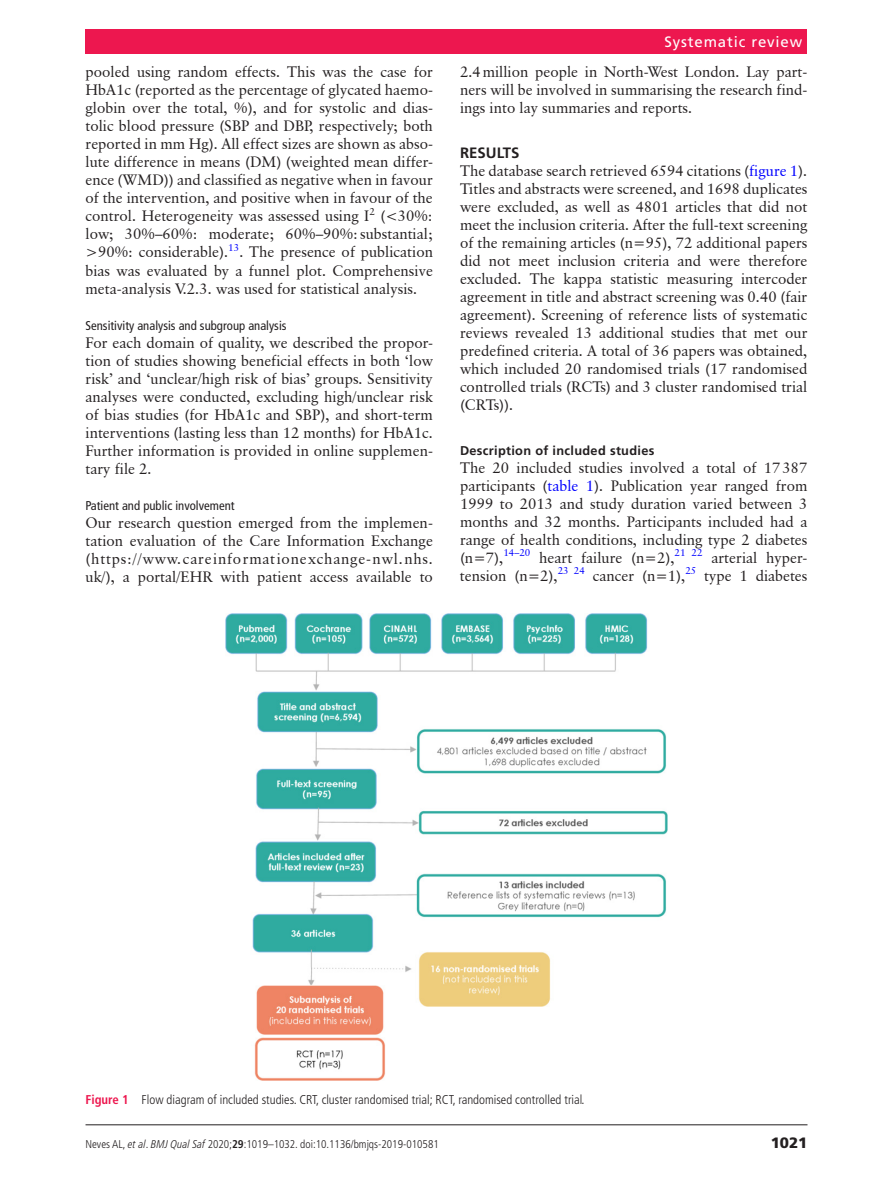
<style>
.page{position:relative;width:893px;height:1191px;background:#fff}
.page>*{position:absolute;margin:0;border:0;box-sizing:border-box;transform-origin:0 0}
.t1{font:15px/18px "Classical Garamond BT";color:#231f20;text-align:justify}
.t2{font:15px "Frutiger LT Std";letter-spacing:.055em;color:#fff}
.t3{font:700 15px "Frutiger LT Std";color:#231f20}
.t4{font:900 15px "Frutiger LT Std";color:#231f20}
.t5{font:300 condensed 12.75px "Frutiger LT Pro";color:#231f20}
.t6{font:condensed 12.75px "Frutiger LT Std";color:#231f20}
.t7{font:700 12.75px "Frutiger LT Std";letter-spacing:.025em;color:#231f20}
.t8{font:300 condensed 11.25px "Frutiger LT Pro";color:#231f20}
.t9{font:9.9px "Classical Garamond BT";color:#00f}
.t10{font:9.9px "Classical Garamond BT";color:#231f20}
.s1{color:#00f}
.s2{font-weight:700;color:#ed174f}
.s3{font-style:italic}
.s4{font-weight:700}
</style>
<div class="page">
<hr style="left:86px;top:1124px;width:721px;height:1px;background:#231f20">
<div style="left:86px;top:30px;width:721px;height:24px;background:#ed174f"></div>
<img style="left:225px;top:613px;width:443px;height:467px">
<p class="t1" style="left:86px;top:63px;width:349px">pooled using random effects. This was the case for HbA1c (reported as the percentage of glycated haemo&shy;globin over the total, %), and for systolic and dias&shy;tolic blood pressure (SBP and DBP, respectively; both reported in mm Hg). All effect sizes are shown as abso&shy;lute difference in means (DM) (weighted mean differ&shy;ence (WMD)) and classified as negative when in favour of the intervention, and positive when in favour of the control. Heterogeneity was assessed using I</p>
<p class="t10" style="left:369px;top:205px;width:7px">2</p>
<p class="t1" style="left:86px;top:207px;width:349px;text-indent:295px">(&lt;30%: low; 30%–60%: moderate; 60%–90%:substantial; &gt;90%: considerable).</p>
<p class="t9" style="left:228px;top:241px;width:13px">13</p>
<p class="t1" style="left:85px;top:243px;width:349px;text-indent:154px">. The presence of publication bias was evaluated by a funnel plot. Comprehensive meta-analysis V.2.3. was used for statistical analysis.</p>
<p class="t6" style="left:86px;top:318px;width:203px">Sensitivity analysis and subgroup analysis</p>
<p class="t1" style="left:86px;top:333px;width:349px">For each domain of quality, we described the propor&shy;tion of studies showing beneficial effects in both ‘low risk’ and ‘unclear/high risk of bias’ groups. Sensitivity analyses were conducted, excluding high/unclear risk of bias studies (for HbA1c and SBP), and short-term interventions (lasting less than 12 months) for HbA1c.<br>Further information is provided in online supplemen&shy;tary file 2.</p>
<p class="t6" style="left:86px;top:498px;width:151px">Patient and public involvement</p>
<p class="t1" style="left:86px;top:513px;width:349px">Our research question emerged from the implemen&shy;tation evaluation of the Care Information Exchange (https://www.careinformationexchange-nwl.nhs. uk/), a portal/EHR with patient access available to</p>
<p class="t2" style="left:665px;top:33px;width:139px">Systematic review</p>
<p class="t1" style="left:460px;top:63px;width:349px">2.4million people in North-West London. Lay part&shy;ners will be involved in summarising the research find&shy;ings into lay summaries and reports.</p>
<p class="t3" style="left:460px;top:144px;width:61px">Results</p>
<p class="t1" style="left:460px;top:162px;width:349px">The database search retrieved 6594 citations (<span class="s1">figure 1</span>).<br>Titles and abstracts were screened, and 1698 duplicates were excluded, as well as 4801 articles that did not meet the inclusion criteria. After the full-text screening of the remaining articles (n=95), 72 additional papers did not meet inclusion criteria and were therefore excluded. The kappa statistic measuring intercoder agreement in title and abstract screening was 0.40 (fair agreement). Screening of reference lists of systematic reviews revealed 13 additional studies that met our predefined criteria. A total of 36 papers was obtained, which included 20 randomised trials (17 randomised controlled trials (RCTs) and 3 cluster randomised trial (CRTs)).</p>
<p class="t7" style="left:460px;top:443px;width:196px">Description of included studies</p>
<p class="t1" style="left:460px;top:458px;width:349px">The 20 included studies involved a total of 17387 participants (<span class="s1">table 1</span>). Publication year ranged from 1999 to 2013 and study duration varied between 3 months and 32 months. Participants included had a range of health conditions, including type 2 diabetes (n=7),</p>
<p class="t9" style="left:503px;top:546px;width:29px">14–20</p>
<p class="t1" style="left:539px;top:548px;width:137px">heart failure (n=2),</p>
<p class="t9" style="left:675px;top:546px;width:29px">21 22</p>
<p class="t1" style="left:711px;top:548px;width:98px">arterial hyper-</p>
<p class="t1" style="left:460px;top:566px;width:99px">tension (n=2),</p>
<p class="t9" style="left:558px;top:564px;width:29px">23 24</p>
<p class="t1" style="left:593px;top:566px;width:94px">cancer (n=1),</p>
<p class="t9" style="left:685px;top:564px;width:13px">25</p>
<p class="t1" style="left:704px;top:566px;width:105px">type 1 diabetes</p>
<p class="t5" style="left:86px;top:1092px;width:501px"><span class="s2">Figure 1</span> Flow diagram of included studies. CRT, cluster randomised trial; RCT, randomised controlled trial.</p>
<p class="t8" style="left:86px;top:1137px;width:355px">Neves AL, <span class="s3">et al</span>. <span class="s3">BMJ Qual Saf</span> 2020;<span class="s4">29</span>:1019–1032. doi:10.1136/bmjqs-2019-010581</p>
<p class="t4" style="left:771px;top:1133px;width:38px">1021</p>
</div>
